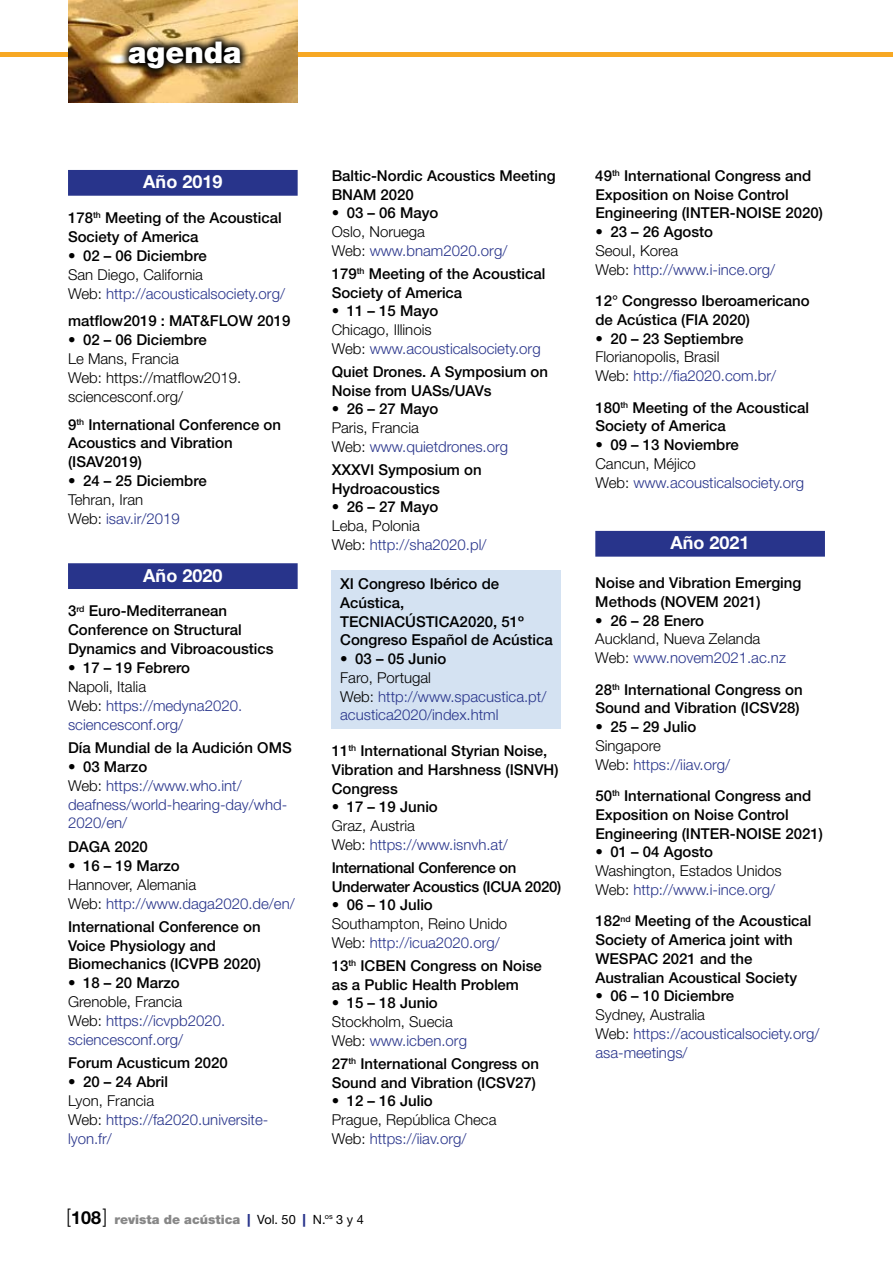
<style>
.page{position:relative;width:893px;height:1263px;background:#fff}
.page>*{position:absolute;margin:0;border:0;box-sizing:border-box;transform-origin:0 0}
.t1{font:900 30px "Helvetica Neue LT Std";color:#fff}
.t2{font:700 18px "Helvetica Neue LT Std";color:#fff}
.t3{font:700 18px "Helvetica Neue LT Std";color:#000}
.t4{font:500 15px/18.8px "Helvetica Neue LT Std";color:#000}
.t5{font:300 15px/18.8px "Helvetica Neue LT Std";color:#28348b}
.t6{font:300 15px/18.8px "Helvetica Neue LT Std";color:#000}
.t7{font:500 15px/18.8px "Helvetica Neue LT Std";letter-spacing:-.02em;color:#000}
.t8{font:900 12.75px "Helvetica Neue LT Std";color:#878787}
.s1{color:#000}
.s2{color:#28348b}
.s3{font-weight:500;color:#000}
.s4{font-weight:300;font-size:19.8px}
.s5{font-weight:400;color:#000}
</style>
<div class="page">
<div style="left:68px;top:170px;width:230px;height:26px;background:#28348b"></div>
<div style="left:68px;top:563px;width:230px;height:26px;background:#28348b"></div>
<div style="left:332px;top:570px;width:229px;height:159px;background:#d4e2f2"></div>
<div style="left:595px;top:531px;width:230px;height:26px;background:#28348b"></div>
<div style="left:0;top:52px;width:893px;height:5px;background:#f7a823"></div>
<img style="left:68px;top:0;width:230px;height:102px">
<img style="left:120px;top:33px;width:129px;height:46px">
<h1 class="t1" style="left:128px;top:35px;width:115px">agenda</h1>
<p class="t2" style="left:143px;top:171px;width:81px">Año 2019</p>
<p class="t4" style="left:68px;top:208px;width:215px">178<sup>th</sup> Meeting of the Acoustical<br>Society of America</p>
<p class="t4" style="left:68px;top:246px;width:140px">• 02 – 06 Diciembre</p>
<p class="t5" style="left:68px;top:265px;width:218px"><span class="s1">San Diego, California<br>Web:</span> http://acousticalsociety.org/</p>
<p class="t4" style="left:68px;top:311px;width:224px">matflow2019 : MAT&amp;FLOW 2019</p>
<p class="t4" style="left:68px;top:330px;width:140px">• 02 – 06 Diciembre</p>
<p class="t6" style="left:68px;top:349px;width:175px">Le Mans, Francia<br>Web: https://matflow2019. sciencesconf.org/</p>
<p class="t4" style="left:68px;top:415px;width:214px">9<sup>th</sup> International Conference on<br>Acoustics and Vibration (ISAV2019)</p>
<p class="t4" style="left:68px;top:471px;width:140px">• 24 – 25 Diciembre</p>
<p class="t6" style="left:68px;top:490px;width:113px">Tehran, Iran<br>Web: <span class="s2">isav.ir/2019</span></p>
<p class="t2" style="left:143px;top:564px;width:81px">Año 2020</p>
<p class="t4" style="left:68px;top:602px;width:207px">3<sup>rd</sup> Euro-Mediterranean<br>Conference on Structural<br>Dynamics and Vibroacoustics</p>
<p class="t4" style="left:68px;top:658px;width:124px">• 17 – 19 Febrero</p>
<p class="t5" style="left:68px;top:677px;width:176px"><span class="s1">Napoli, Italia<br>Web:</span> https://medyna2020. sciencesconf.org/</p>
<p class="t4" style="left:68px;top:738px;width:225px">Día Mundial de la Audición OMS</p>
<p class="t5" style="left:68px;top:757px;width:221px"><span class="s3">• 03 Marzo<br></span><span class="s1">Web:</span> https://www.who.int/ deafness/world-hearing-day/whd-<br>2020/en/</p>
<p class="t4" style="left:68px;top:837px;width:81px">DAGA 2020</p>
<p class="t4" style="left:68px;top:856px;width:113px">• 16 – 19 Marzo</p>
<p class="t5" style="left:68px;top:874px;width:228px"><span class="s1">Hannover, Alemania<br>Web:</span> http://www.daga2020.de/en/</p>
<p class="t4" style="left:68px;top:917px;width:194px">International Conference on<br>Voice Physiology and<br>Biomechanics (ICVPB 2020)</p>
<p class="t4" style="left:68px;top:973px;width:113px">• 18 – 20 Marzo</p>
<p class="t5" style="left:68px;top:992px;width:159px"><span class="s1">Grenoble, Francia<br>Web:</span> https://icvpb2020. sciencesconf.org/</p>
<p class="t4" style="left:68px;top:1053px;width:161px">Forum Acusticum 2020</p>
<p class="t4" style="left:68px;top:1072px;width:102px">• 20 – 24 Abril</p>
<p class="t5" style="left:68px;top:1091px;width:202px"><span class="s1">Lyon, Francia<br>Web:</span> https://fa2020.universite&shy;lyon.fr/</p>
<p class="t4" style="left:332px;top:166px;width:225px">Baltic-Nordic Acoustics Meeting<br>BNAM 2020</p>
<p class="t4" style="left:332px;top:203px;width:108px">• 03 – 06 Mayo</p>
<p class="t5" style="left:332px;top:222px;width:177px"><span class="s1">Oslo, Noruega<br>Web:</span> www.bnam2020.org/</p>
<p class="t4" style="left:332px;top:264px;width:215px">179<sup>th</sup> Meeting of the Acoustical<br>Society of America</p>
<p class="t4" style="left:332px;top:301px;width:108px">• 11 – 15 Mayo</p>
<p class="t5" style="left:332px;top:320px;width:210px"><span class="s1">Chicago, Illinois<br>Web:</span> www.acousticalsociety.org</p>
<p class="t4" style="left:332px;top:362px;width:218px">Quiet Drones. A Symposium on<br>Noise from UASs/UAVs</p>
<p class="t4" style="left:332px;top:399px;width:108px">• 26 – 27 Mayo</p>
<p class="t5" style="left:332px;top:418px;width:178px"><span class="s1">Paris, Francia<br>Web:</span> www.quietdrones.org</p>
<p class="t4" style="left:332px;top:460px;width:152px">XXXVI Symposium on<br>Hydroacoustics</p>
<p class="t4" style="left:332px;top:497px;width:108px">• 26 – 27 Mayo</p>
<p class="t5" style="left:332px;top:516px;width:156px"><span class="s1">Leba, Polonia<br>Web:</span> http://sha2020.pl/</p>
<p class="t4" style="left:340px;top:574px;width:214px">XI Congreso Ibérico de<br>Acústica,<br>TECNIACÚSTICA2020, 51º<br>Congreso Español de Acústica</p>
<p class="t4" style="left:340px;top:649px;width:108px">• 03 – 05 Junio</p>
<p class="t5" style="left:340px;top:668px;width:208px"><span class="s1">Faro, Portugal<br>Web:</span> http://www.spacustica.pt/ acustica2020/index.html</p>
<p class="t4" style="left:332px;top:741px;width:228px">11<sup>th</sup> International Styrian Noise,<br>Vibration and Harshness (ISNVH)<br>Congress</p>
<p class="t4" style="left:332px;top:797px;width:108px">• 17 – 19 Junio</p>
<p class="t5" style="left:332px;top:816px;width:178px"><span class="s1">Graz, Austria<br>Web:</span> https://www.isnvh.at/</p>
<p class="t7" style="left:332px;top:858px;width:231px">International Conference on<br>Underwater Acoustics (ICUA 2020)</p>
<p class="t4" style="left:332px;top:895px;width:103px">• 06 – 10 Julio</p>
<p class="t6" style="left:332px;top:914px;width:177px">Southampton, Reino Unido<br>Web: <span class="s2">http://icua2020.org/</span></p>
<p class="t4" style="left:332px;top:956px;width:212px">13<sup>th</sup> ICBEN Congress on Noise as a Public Health Problem</p>
<p class="t4" style="left:332px;top:993px;width:108px">• 15 – 18 Junio</p>
<p class="t6" style="left:332px;top:1012px;width:137px">Stockholm, Suecia<br>Web: <span class="s2">www.icben.org</span></p>
<p class="t4" style="left:332px;top:1054px;width:209px">27<sup>th</sup> International Congress on<br>Sound and Vibration (ICSV27)</p>
<p class="t4" style="left:332px;top:1091px;width:103px">• 12 – 16 Julio</p>
<p class="t6" style="left:332px;top:1110px;width:166px">Prague, República Checa<br>Web: <span class="s2">https://iiav.org/</span></p>
<p class="t3" style="left:67px;top:1207px;width:42px"><span class="s4">[</span>108<span class="s4">]</span></p>
<p class="t8" style="left:115px;top:1212px;width:251px">revista de acústica <span class="s2">|</span> <span class="s5">Vol. 50</span> <span class="s2">|</span> <span class="s5">N.</span><sup>os</sup> <span class="s5">3 y 4</span></p>
<p class="t4" style="left:595px;top:166px;width:229px">49<sup>th</sup> International Congress and<br>Exposition on Noise Control<br>Engineering (INTER-NOISE 2020)</p>
<p class="t4" style="left:595px;top:222px;width:119px">• 23 – 26 Agosto</p>
<p class="t5" style="left:595px;top:241px;width:181px"><span class="s1">Seoul, Korea<br>Web:</span> http://www.i-ince.org/</p>
<p class="t4" style="left:595px;top:291px;width:216px">12° Congresso Iberoamericano de Acústica (FIA 2020)</p>
<p class="t4" style="left:595px;top:329px;width:150px">• 20 – 23 Septiembre</p>
<p class="t6" style="left:595px;top:347px;width:182px">Florianopolis, Brasil<br>Web: <span class="s2">http://fia2020.com.br/</span></p>
<p class="t4" style="left:595px;top:398px;width:215px">180<sup>th</sup> Meeting of the Acoustical<br>Society of America</p>
<p class="t4" style="left:595px;top:435px;width:145px">• 09 – 13 Noviembre</p>
<p class="t5" style="left:595px;top:454px;width:210px"><span class="s1">Cancun, Méjico<br>Web:</span> www.acousticalsociety.org</p>
<p class="t2" style="left:671px;top:532px;width:81px">Año 2021</p>
<p class="t4" style="left:595px;top:573px;width:208px">Noise and Vibration Emerging<br>Methods (NOVEM 2021)</p>
<p class="t4" style="left:595px;top:611px;width:110px">• 26 – 28 Enero</p>
<p class="t6" style="left:595px;top:629px;width:192px">Auckland, Nueva Zelanda<br>Web: <span class="s2">www.novem2021.ac.nz</span></p>
<p class="t4" style="left:595px;top:680px;width:209px">28<sup>th</sup> International Congress on<br>Sound and Vibration (ICSV28)</p>
<p class="t4" style="left:595px;top:717px;width:103px">• 25 – 29 Julio</p>
<p class="t5" style="left:595px;top:736px;width:136px"><span class="s1">Singapore<br>Web:</span> https://iiav.org/</p>
<p class="t4" style="left:595px;top:786px;width:229px">50<sup>th</sup> International Congress and<br>Exposition on Noise Control<br>Engineering (INTER-NOISE 2021)</p>
<p class="t4" style="left:595px;top:842px;width:119px">• 01 – 04 Agosto</p>
<p class="t6" style="left:595px;top:861px;width:188px">Washington, Estados Unidos<br>Web: <span class="s2">http://www.i-ince.org/</span></p>
<p class="t4" style="left:595px;top:911px;width:218px">182<sup>nd</sup> Meeting of the Acoustical<br>Society of America joint with<br>WESPAC 2021 and the<br>Australian Acoustical Society</p>
<p class="t4" style="left:595px;top:986px;width:140px">• 06 – 10 Diciembre</p>
<p class="t5" style="left:595px;top:1005px;width:226px"><span class="s1">Sydney, Australia<br>Web:</span> https://acousticalsociety.org/ asa-meetings/</p>
</div>
